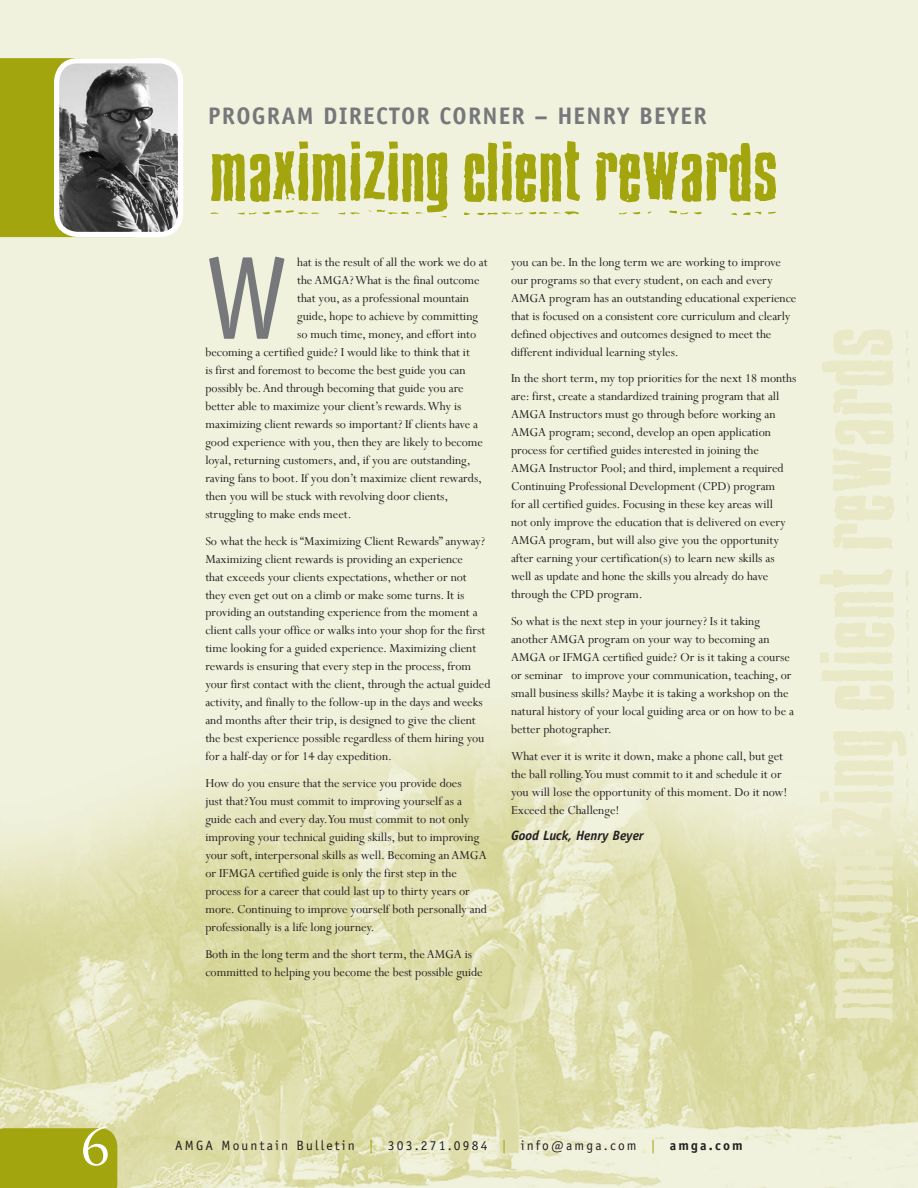
<style>
.page{position:relative;width:918px;height:1188px;background:#f1f2dd}
.page>*{position:absolute;margin:0;border:0;box-sizing:border-box;transform-origin:0 0}
.t1{font:117.6px "Officina Sans";color:#76787b}
.t2{font:99px "Blue Cake Autospaced";color:#e9e9c8}
.t3{font:81px "Blue Cake Autospaced";color:#a3a50e}
.t4{font:66px "Perpetua";color:#fff}
.t5{font:700 24px "Officina Sans";letter-spacing:.05em;color:#76787b}
.t6{font:13.5px/18px "Perpetua";letter-spacing:-.005em;color:#231f20}
.t7{font:13.5px "Officina Sans";letter-spacing:.16em;color:#231f20}
.t8{font:italic 700 13.5px "Officina Sans";letter-spacing:-.005em;color:#231f20}
.s1{color:#a3a50e}
.s2{font-weight:700}
</style>
<div class="page">
<img style="left:0;top:718px;width:918px;height:470px">
<div style="left:0;top:58px;width:70px;height:179px;background:#a3a50e"></div>
<img style="left:57px;top:61px;width:120px;height:173px">
<div style="left:54px;top:58px;width:129px;height:179px;border:5px solid #fff;border-radius:21px"></div>
<div style="left:0;top:1128px;width:117px;height:60px;background:#a3a50e"></div>
<h3 class="t4" style="left:80px;top:1105px;width:32px">6</h3>
<h3 class="t5" style="left:208px;top:101px;width:500px">PROGRAM DIRECTOR CORNER – HENRY BEYER</h3>
<h3 class="t3" style="left:208px;top:125px;width:570px">MAXIMIZING CLIENT REWARDS</h3>
<h1 class="t1" style="left:205px;top:229px;width:84px">W</h1>
<p class="t6" style="left:297px;top:253px;width:192px">hat is the result of all the work we do at</p>
<p class="t6" style="left:511px;top:253px;width:287px">you can be. In the long term we are working to improve our programs so that every student, on each and every AMGA program has an outstanding educational experience that is focused on a consistent core curriculum and clearly defined objectives and outcomes designed to meet the different individual learning styles.</p>
<p class="t6" style="left:511px;top:369px;width:287px">In the short term, my top priorities for the next 18 months are: first, create a standardized training program that all AMGA Instructors must go through before working an AMGA program; second, develop an open application process for certified guides interested in joining the AMGA Instructor Pool; and third, implement a required Continuing Professional Development (CPD) program<br>for all certified guides. Focusing in these key areas will<br>not only improve the education that is delivered on every AMGA program, but will also give you the opportunity after earning your certification(s) to learn new skills as well as update and hone the skills you already do have through the CPD program.</p>
<p class="t6" style="left:511px;top:612px;width:284px">So what is the next step in your journey? Is it taking another AMGA program on your way to becoming an AMGA or IFMGA certified guide? Or is it taking a course or seminar to improve your communication, teaching, or small business skills? Maybe it is taking a workshop on the natural history of your local guiding area or on how to be a better photographer.</p>
<p class="t6" style="left:511px;top:746px;width:278px">What ever it is write it down, make a phone call, but get the ball rolling. You must commit to it and schedule it or you will lose the opportunity of this moment. Do it now!<br>Exceed the Challenge!</p>
<p class="t8" style="left:511px;top:827px;width:134px">Good Luck, Henry Beyer</p>
<p class="t6" style="left:297px;top:271px;width:184px">the AMGA? What is the final outcome</p>
<p class="t6" style="left:297px;top:289px;width:173px">that you, as a professional mountain</p>
<p class="t6" style="left:297px;top:307px;width:182px">guide, hope to achieve by committing</p>
<p class="t6" style="left:297px;top:325px;width:181px">so much time, money, and effort into</p>
<p class="t6" style="left:205px;top:343px;width:266px">becoming a certified guide? I would like to think that it</p>
<p class="t6" style="left:205px;top:361px;width:262px">is first and foremost to become the best guide you can</p>
<p class="t6" style="left:205px;top:379px;width:260px">possibly be. And through becoming that guide you are</p>
<p class="t6" style="left:205px;top:397px;width:258px">better able to maximize your client’s rewards. Why is</p>
<p class="t6" style="left:205px;top:415px;width:274px">maximizing client rewards so important? If clients have a</p>
<p class="t6" style="left:205px;top:433px;width:279px">good experience with you, then they are likely to become</p>
<p class="t6" style="left:205px;top:451px;width:267px">loyal, returning customers, and, if you are outstanding,</p>
<p class="t6" style="left:205px;top:469px;width:278px">raving fans to boot. If you don’t maximize client rewards,</p>
<p class="t6" style="left:205px;top:487px;width:244px">then you will be stuck with revolving door clients,</p>
<p class="t6" style="left:205px;top:505px;width:148px">struggling to make ends meet.</p>
<p class="t6" style="left:205px;top:531px;width:287px">So what the heck is “Maximizing Client Rewards” anyway?<br>Maximizing client rewards is providing an experience<br>that exceeds your clients expectations, whether or not they even get out on a climb or make some turns. It is providing an outstanding experience from the moment a client calls your office or walks into your shop for the first time looking for a guided experience. Maximizing client rewards is ensuring that every step in the process, from your first contact with the client, through the actual guided activity, and finally to the follow-up in the days and weeks and months after their trip, is designed to give the client the best experience possible regardless of them hiring you for a half-day or for 14 day expedition.</p>
<p class="t6" style="left:205px;top:774px;width:283px">How do you ensure that the service you provide does<br>just that? You must commit to improving yourself as a guide each and every day. You must commit to not only improving your technical guiding skills, but to improving your soft, interpersonal skills as well. Becoming an AMGA or IFMGA certified guide is only the first step in the process for a career that could last up to thirty years or more. Continuing to improve yourself both personally and professionally is a life long journey.</p>
<p class="t6" style="left:205px;top:945px;width:279px">Both in the long term and the short term, the AMGA is committed to helping you become the best possible guide</p>
<h2 class="t2" style="left:800px;top:1023px;width:697px;rotate:-90deg">MAXIMIZING CLIENT REWARDS</h2>
<p class="t7" style="left:175px;top:1138px;width:569px">AMGA Mountain Bulletin <span class="s1">|</span> 303.271.0984 <span class="s1">|</span> info@amga.com <span class="s1">|</span> <span class="s2">amga.com</span></p>
</div>
